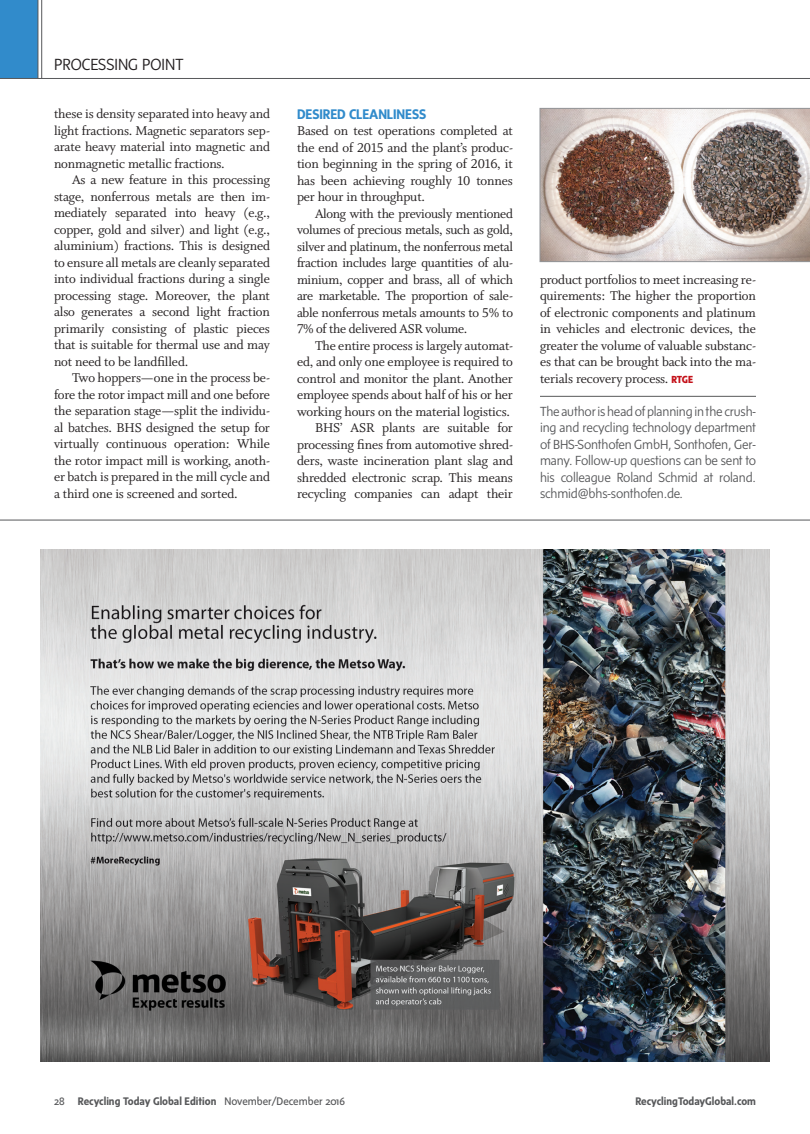
<style>
.page{position:relative;width:810px;height:1134px;background:#fff}
.page>*{position:absolute;margin:0;border:0;box-sizing:border-box;transform-origin:0 0}
.t1{font:300 16.5px "Sense";color:#231f20}
.RTGE_Body_Copy{font:14.25px/16.5px "Whitman Roman LF";letter-spacing:-.01em;color:#231f20;text-align:justify}
.RTGE_Subhead{font:700 14.25px "Sense";letter-spacing:-.01em;color:#318bcb}
.RTGE_Author_Info{font:300 13.5px/16.5px "Sense";letter-spacing:-.01em;color:#57585a;text-align:justify}
.t2{font:700 11.25px "Sense";color:#57585a}
.s1{font-family:"Sense";font-weight:800;font-size:10.5px;color:#c4121a}
.s2{font-weight:400}
</style>
<div class="page">
<hr style="left:0;top:520px;width:810px;height:1px;background:#57585a">
<div style="left:0;top:0;width:38px;height:78px;background:#318bcb"></div>
<hr style="left:0;top:78px;width:810px;height:1px;background:#57585a">
<hr style="left:41px;top:0;width:1px;height:79px;background:#57585a">
<hr style="left:38px;top:0;width:1px;height:79px;background:#57585a">
<hr style="left:540px;top:396px;width:216px;height:1px;background:#57585a">
<img style="left:540px;top:108px;width:270px;height:154px">
<img style="left:40px;top:549px;width:730px;height:513px">
<p class="t1" style="left:54px;top:55px;width:131px">PROCESSING POINT</p>
<p class="RTGE_Body_Copy" style="left:54px;top:106px;width:218px">these is density separated into heavy and light fractions. Magnetic separators sep&shy;arate heavy material into magnetic and nonmagnetic metallic fractions.</p>
<p class="RTGE_Body_Copy" style="left:54px;top:172px;width:218px;text-indent:18px">As a new feature in this processing stage, nonferrous metals are then im&shy;mediately separated into heavy (e.g., copper, gold and silver) and light (e.g., aluminium) fractions. This is designed to ensure all metals are cleanly separated into individual fractions during a single processing stage. Moreover, the plant also generates a second light fraction primarily consisting of plastic pieces that is suitable for thermal use and may not need to be landfilled.</p>
<p class="RTGE_Body_Copy" style="left:54px;top:370px;width:218px;text-indent:18px">Two hoppers—one in the process be&shy;fore the rotor impact mill and one before the separation stage—split the individu&shy;al batches. BHS designed the setup for virtually continuous operation: While the rotor impact mill is working, anoth&shy;er batch is prepared in the mill cycle and a third one is screened and sorted.</p>
<p class="RTGE_Subhead" style="left:297px;top:106px;width:131px">DESIRED CLEANLINESS</p>
<p class="RTGE_Body_Copy" style="left:297px;top:123px;width:217px">Based on test operations completed at the end of 2015 and the plant’s produc&shy;tion beginning in the spring of 2016, it has been achieving roughly 10 tonnes per hour in throughput.</p>
<p class="RTGE_Body_Copy" style="left:297px;top:206px;width:218px;text-indent:18px">Along with the previously mentioned volumes of precious metals, such as gold, silver and platinum, the nonferrous metal fraction includes large quantities of alu&shy;minium, copper and brass, all of which are marketable. The proportion of sale&shy;able nonferrous metals amounts to 5% to 7% of the delivered ASR volume.</p>
<p class="RTGE_Body_Copy" style="left:297px;top:338px;width:218px;text-indent:18px">The entire process is largely automat&shy;ed, and only one employee is required to control and monitor the plant. Another employee spends about half of his or her working hours on the material logistics.</p>
<p class="RTGE_Body_Copy" style="left:297px;top:420px;width:218px;text-indent:18px">BHS’ ASR plants are suitable for processing fines from automotive shred&shy;ders, waste incineration plant slag and shredded electronic scrap. This means recycling companies can adapt their</p>
<p class="RTGE_Body_Copy" style="left:540px;top:272px;width:218px">product portfolios to meet increasing re&shy;quirements: The higher the proportion of electronic components and platinum in vehicles and electronic devices, the greater the volume of valuable substanc&shy;es that can be brought back into the ma&shy;terials recovery process. <span class="s1">RTGE</span></p>
<p class="RTGE_Author_Info" style="left:540px;top:403px;width:218px">The author is head of planning in the crush&shy;ing and recycling technology department of BHS-Sonthofen GmbH, Sonthofen, Ger&shy;many. Follow-up questions can be sent to his colleague Roland Schmid at roland. schmid@bhs-sonthofen.de.</p>
<p class="t2" style="left:54px;top:1094px;width:293px"><span class="s2">28</span> Recycling Today Global Edition <span class="s2">November/December 2016</span></p>
<p class="t2" style="left:635px;top:1094px;width:122px">RecyclingTodayGlobal.com</p>
</div>
